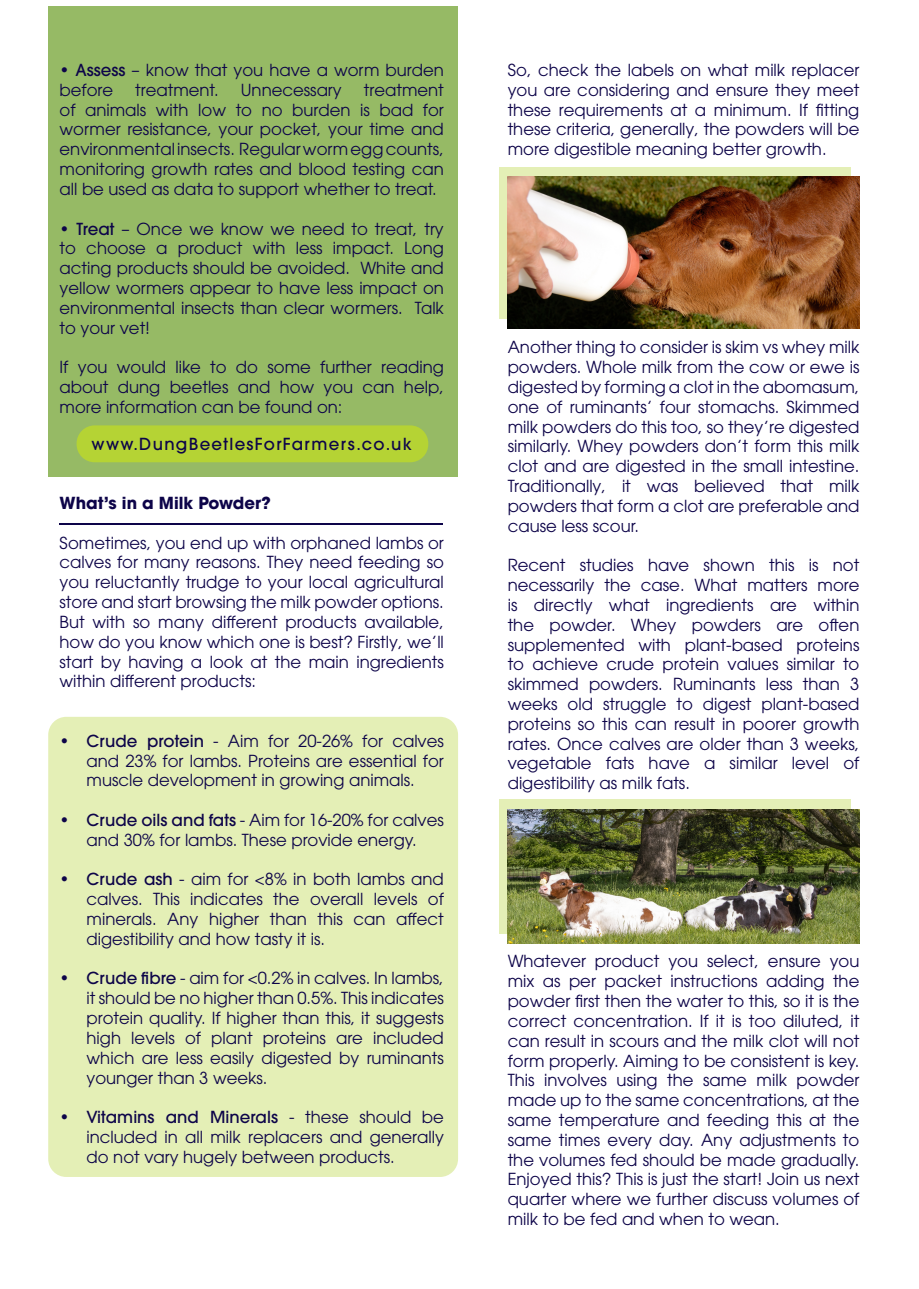
<style>
.page{position:relative;width:919px;height:1289px;background:#fff}
.page>*{position:absolute;margin:0;border:0;box-sizing:border-box;transform-origin:0 0}
.t1{font:16.5px/19.8px "ITC Avant Garde Pro";color:#0d0449;text-align:justify}
.t2{font:500 16.5px "ITC Avant Garde Pro";letter-spacing:.08em;color:#0d0449}
.t3{font:700 16.5px "ITC Avant Garde Pro";color:#0d0449}
.s1{font-weight:500}
</style>
<div class="page">
<div style="left:48px;top:6px;width:410px;height:471px;background:#96ba65"></div>
<div style="left:77px;top:425px;width:351px;height:37px;background:#b5d334;border-radius:18px"></div>
<div style="left:499px;top:799px;width:351px;height:134px;background:#e4efb6"></div>
<div style="left:499px;top:167px;width:351px;height:152px;background:#e4efb6"></div>
<div style="left:48px;top:716px;width:410px;height:460px;background:#e4efb6;border-radius:18px"></div>
<hr style="left:60px;top:523px;width:383px;height:1px;background:#0d0449">
<img style="left:507px;top:176px;width:352px;height:152px">
<img style="left:507px;top:809px;width:352px;height:134px">
<p class="t1" style="left:60px;top:60px;width:386px">• <span class="s1">Assess</span> – know that you have a worm burden before</p>
<p class="t1" style="left:60px;top:80px;width:386px;text-indent:304px">treatment of animals with low to no burden is bad for wormer resistance, your pocket, your time and environmental insects. Regular worm egg counts, monitoring growth rates and blood testing can all be used as data to support whether to treat.</p>
<p class="t1" style="left:60px;top:218px;width:386px">• <span class="s1">Treat</span> – Once we know we need to treat, try to choose a product with less impact. Long acting products should be avoided. White and yellow wormers appear to have less impact on environmental insects than clear wormers. Talk to your vet!</p>
<p class="t1" style="left:60px;top:357px;width:386px">If you would like to do some further reading about dung beetles and how you can help, more information can be found on:</p>
<p class="t2" style="left:92px;top:433px;width:322px">www.DungBeetlesForFarmers.co.uk</p>
<p class="t1" style="left:135px;top:80px;width:85px">treatment.</p>
<p class="t1" style="left:241px;top:80px;width:102px">Unnecessary</p>
<p class="t3" style="left:60px;top:492px;width:213px">What’s in a Milk Powder?</p>
<p class="t1" style="left:60px;top:532px;width:386px">Sometimes, you end up with orphaned lambs or calves for many reasons. They need feeding so you reluctantly trudge to your local agricultural store and start browsing the milk powder options.<br>But with so many different products available, how do you know which one is best? Firstly, we’ll start by having a look at the main ingredients within different products:</p>
<p class="t1" style="left:87px;top:730px;width:359px;text-indent:-27px"><span class="s1">• Crude protein</span> - Aim for 20-26% for calves and 23% for lambs. Proteins are essential for muscle development in growing animals.</p>
<p class="t1" style="left:60px;top:809px;width:386px;text-align:center"><span class="s1">• Crude oils and fats</span> - Aim for 16-20% for calves and 30% for lambs. These provide energy.</p>
<p class="t1" style="left:87px;top:869px;width:359px;text-indent:-27px"><span class="s1">• Crude ash</span> - aim for &lt;8% in both lambs and calves. This indicates the overall levels of minerals. Any higher than this can affect digestibility and how tasty it is.</p>
<p class="t1" style="left:87px;top:968px;width:359px;text-indent:-27px"><span class="s1">• Crude fibre</span> - aim for &lt;0.2% in calves. In lambs, it should be no higher than 0.5%. This indicates protein quality. If higher than this, it suggests high levels of plant proteins are included which are less easily digested by ruminants younger than 3 weeks.</p>
<p class="t1" style="left:87px;top:1106px;width:359px;text-indent:-27px"><span class="s1">• Vitamins and Minerals</span> - these should be included in all milk replacers and generally do not vary hugely between products.</p>
<p class="t1" style="left:507px;top:60px;width:353px">So, check the labels on what milk replacer you are considering and ensure they meet these requirements at a minimum. If fitting these criteria, generally, the powders will be more digestible meaning better growth.</p>
<p class="t1" style="left:507px;top:337px;width:353px">Another thing to consider is skim vs whey milk powders. Whole milk from the cow or ewe is digested by forming a clot in the abomasum, one of ruminants’ four stomachs. Skimmed milk powders do this too, so they’re digested similarly. Whey powders don’t form this milk clot and are digested in the small intestine.<br>Traditionally, it was believed that milk powders that form a clot are preferable and cause less scour.</p>
<p class="t1" style="left:507px;top:555px;width:353px">Recent studies have shown this is not necessarily the case. What matters more is directly what ingredients are within the powder. Whey powders are often supplemented with plant-based proteins to achieve crude protein values similar to skimmed powders. Ruminants less than 3 weeks old struggle to digest plant-based proteins so this can result in poorer growth rates. Once calves are older than 3 weeks, vegetable fats have a similar level of digestibility as milk fats.</p>
<p class="t1" style="left:507px;top:951px;width:353px">Whatever product you select, ensure you mix as per packet instructions adding the powder first then the water to this, so it is the correct concentration. If it is too diluted, it can result in scours and the milk clot will not form properly. Aiming to be consistent is key.<br>This involves using the same milk powder made up to the same concentrations, at the same temperature and feeding this at the same times every day. Any adjustments to the volumes fed should be made gradually.<br>Enjoyed this? This is just the start! Join us next quarter where we further discuss volumes of milk to be fed and when to wean.</p>
</div>
